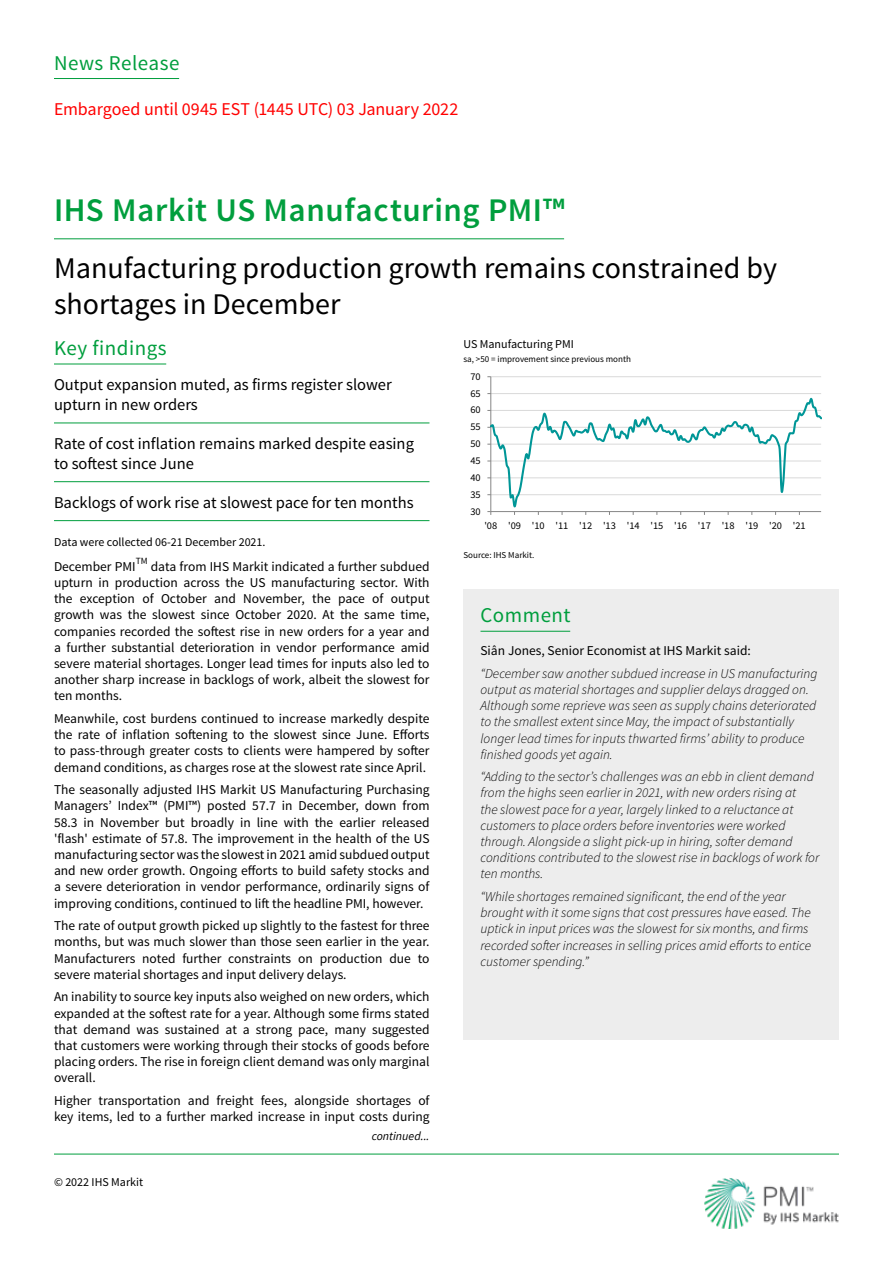
<style>
.page{position:relative;width:893px;height:1263px;background:#fff}
.page>*{position:absolute;margin:0;border:0;box-sizing:border-box;transform-origin:0 0}
.t1{font:600 33px "Source Sans Pro";letter-spacing:.015em;color:#009e3d}
.t2{font:30px/36px "Source Sans Pro";color:#000}
.t3{font:21px "Source Sans Pro";letter-spacing:.025em;color:#009e3d}
.t4{font:18px "Source Sans Pro";letter-spacing:-.01em;color:#f00}
.t5{font:16.5px/19.8px "Source Sans Pro";color:#000}
.t6{font:13.5px/16.2px "Source Sans Pro";color:#000;text-align:justify}
.t7{font:italic 300 13.5px/16.2px "Source Sans Pro";color:#000}
.t8{font:12px "Source Sans Pro";color:#000}
.t9{font:italic 12px "Source Sans Pro";color:#000}
.t10{font:10.35px "Source Sans Pro";letter-spacing:-.005em;color:#000}
.t11{font:9.45px "Source Sans Pro";color:#000}
.t12{font:9px "Source Sans Pro";color:#000}
</style>
<div class="page">
<img style="left:704px;top:1178px;width:135px;height:50px">
<hr style="left:54px;top:1154px;width:785px;height:1px;background:#009e3d">
<hr style="left:491px;top:376px;width:330px;height:1px;background:#d9d9d9">
<hr style="left:490px;top:377px;width:1px;height:135px;background:#868686">
<svg style="left:487px;top:393px;width:335px;height:122px"></svg>
<hr style="left:54px;top:364px;width:112px;height:1px;background:#009e3d">
<hr style="left:54px;top:78px;width:125px;height:1px;background:#009e3d">
<hr style="left:54px;top:238px;width:510px;height:1px;background:#009e3d">
<hr style="left:54px;top:423px;width:375px;height:1px;background:#009e3d">
<hr style="left:54px;top:481px;width:375px;height:1px;background:#009e3d">
<hr style="left:54px;top:520px;width:375px;height:1px;background:#009e3d">
<div style="left:463px;top:590px;width:376px;height:55px;background:#ededed"></div>
<hr style="left:480px;top:631px;width:90px;height:1px;background:#009e3d">
<div style="left:463px;top:645px;width:376px;height:395px;background:#ededed"></div>
<h3 class="t3" style="left:54px;top:50px;width:127px">News Release</h3>
<h3 class="t4" style="left:54px;top:98px;width:406px">Embargoed until 0945 EST (1445 UTC) 03 January 2022</h3>
<h1 class="t1" style="left:54px;top:190px;width:512px">IHS Markit US Manufacturing PMI™</h1>
<h2 class="t2" style="left:54px;top:250px;width:724px">Manufacturing production growth remains constrained by shortages in December</h2>
<h3 class="t3" style="left:54px;top:335px;width:114px">Key findings</h3>
<p class="t8" style="left:463px;top:337px;width:112px">US Manufacturing PMI</p>
<p class="t12" style="left:463px;top:353px;width:169px">sa, &gt;50 = improvement since previous month</p>
<p class="t5" style="left:54px;top:375px;width:339px">Output expansion muted, as firms register slower upturn in new orders</p>
<p class="t5" style="left:54px;top:434px;width:361px">Rate of cost inflation remains marked despite easing to softest since June</p>
<p class="t5" style="left:54px;top:492px;width:361px">Backlogs of work rise at slowest pace for ten months</p>
<p class="t8" style="left:54px;top:534px;width:213px">Data were collected 06-21 December 2021.</p>
<p class="t11" style="left:136px;top:555px;width:13px">TM</p>
<p class="t6" style="left:54px;top:558px;width:377px;text-indent:97px">data from IHS Markit indicated a further subdued upturn in production across the US manufacturing sector. With the exception of October and November, the pace of output growth was the slowest since October 2020. At the same time, companies recorded the softest rise in new orders for a year and a further substantial deterioration in vendor performance amid severe material shortages. Longer lead times for inputs also led to another sharp increase in backlogs of work, albeit the slowest for ten months.</p>
<p class="t6" style="left:54px;top:711px;width:377px">Meanwhile, cost burdens continued to increase markedly despite the rate of inflation softening to the slowest since June. Efforts to pass-through greater costs to clients were hampered by softer demand conditions, as charges rose at the slowest rate since April.</p>
<p class="t6" style="left:54px;top:782px;width:377px">The seasonally adjusted IHS Markit US Manufacturing Purchasing Managers’ Index™ (PMI™) posted 57.7 in December, down from 58.3 in November but broadly in line with the earlier released 'flash' estimate of 57.8. The improvement in the health of the US manufacturing sector was the slowest in 2021 amid subdued output and new order growth. Ongoing efforts to build safety stocks and a severe deterioration in vendor performance, ordinarily signs of improving conditions, continued to lift the headline PMI, however.</p>
<p class="t6" style="left:54px;top:918px;width:377px">The rate of output growth picked up slightly to the fastest for three months, but was much slower than those seen earlier in the year.<br>Manufacturers noted further constraints on production due to severe material shortages and input delivery delays.</p>
<p class="t6" style="left:54px;top:989px;width:377px">An inability to source key inputs also weighed on new orders, which expanded at the softest rate for a year. Although some firms stated that demand was sustained at a strong pace, many suggested that customers were working through their stocks of goods before placing orders. The rise in foreign client demand was only marginal overall.</p>
<p class="t6" style="left:54px;top:1093px;width:377px">Higher transportation and freight fees, alongside shortages of key items, led to a further marked increase in input costs during</p>
<p class="t6" style="left:54px;top:558px;width:83px">December PMI</p>
<p class="t8" style="left:54px;top:1175px;width:91px">© 2022 IHS Markit</p>
<p class="t9" style="left:372px;top:1128px;width:59px">continued...</p>
<p class="t10" style="left:470px;top:370px;width:12px">70</p>
<p class="t10" style="left:470px;top:387px;width:12px">65</p>
<p class="t10" style="left:470px;top:404px;width:12px">60</p>
<p class="t10" style="left:470px;top:420px;width:12px">55</p>
<p class="t10" style="left:470px;top:437px;width:12px">50</p>
<p class="t10" style="left:470px;top:454px;width:12px">45</p>
<p class="t10" style="left:470px;top:471px;width:12px">40</p>
<p class="t10" style="left:470px;top:488px;width:12px">35</p>
<p class="t10" style="left:470px;top:505px;width:12px">30</p>
<p class="t10" style="left:484px;top:519px;width:323px">'08 '09 '10 '11 '12 '13 '14 '15 '16 '17 '18 '19 '20 '21</p>
<p class="t12" style="left:463px;top:550px;width:73px">Source: IHS Markit.</p>
<h3 class="t3" style="left:480px;top:602px;width:92px">Comment</h3>
<p class="t6" style="left:480px;top:643px;width:272px">Siân Jones, Senior Economist at IHS Markit said:</p>
<p class="t7" style="left:480px;top:665px;width:338px">“December saw another subdued increase in US manufacturing output as material shortages and supplier delays dragged on.<br>Although some reprieve was seen as supply chains deteriorated to the smallest extent since May, the impact of substantially longer lead times for inputs thwarted firms’ ability to produce finished goods yet again.</p>
<p class="t7" style="left:480px;top:769px;width:340px">“Adding to the sector’s challenges was an ebb in client demand from the highs seen earlier in 2021, with new orders rising at<br>the slowest pace for a year, largely linked to a reluctance at customers to place orders before inventories were worked through. Alongside a slight pick-up in hiring, softer demand conditions contributed to the slowest rise in backlogs of work for ten months.</p>
<p class="t7" style="left:480px;top:888px;width:332px">“While shortages remained significant, the end of the year brought with it some signs that cost pressures have eased. The uptick in input prices was the slowest for six months, and firms recorded softer increases in selling prices amid efforts to entice customer spending.”</p>
</div>
